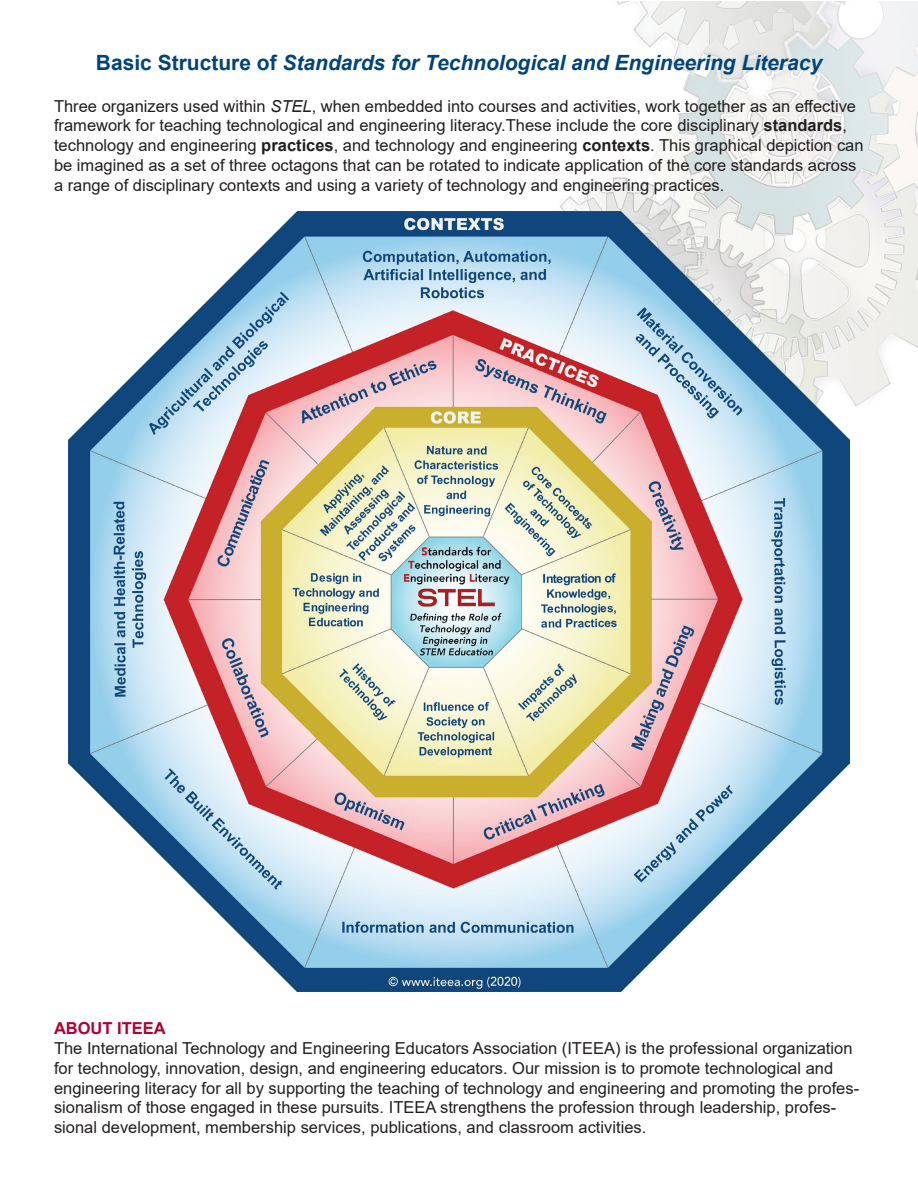
<style>
.page{position:relative;width:918px;height:1188px;background:#fff}
.page>*{position:absolute;margin:0;border:0;box-sizing:border-box;transform-origin:0 0}
.t1{font:italic 700 21px "Arial";color:#00447b}
.t2{font:16.5px/19.8px "Arial";color:#231f20}
.t3{font:700 16.5px "Arial";color:#ab0333}
.s1{font-style:normal}
.s2{font-style:italic}
.s3{font-weight:700}
</style>
<div class="page">
<img style="left:560px;top:2px;width:358px;height:444px">
<img style="left:69px;top:211px;width:780px;height:781px">
<p class="t1" style="left:96px;top:49px;width:728px"><span class="s1">Basic Structure of</span> Standards for Technological and Engineering Literacy</p>
<p class="t2" style="left:54px;top:96px;width:811px">Three organizers used within <span class="s2">STEL</span>, when embedded into courses and activities, work together as an effective framework for teaching technological and engineering literacy.These include the core disciplinary <span class="s3">standards</span>, technology and engineering <span class="s3">practices</span>, and technology and engineering <span class="s3">contexts</span>. This graphical depiction can be imagined as a set of three octagons that can be rotated to indicate application of the core standards across a range of disciplinary contexts and using a variety of technology and engineering practices.</p>
<p class="t3" style="left:54px;top:1017px;width:113px">ABOUT ITEEA</p>
<p class="t2" style="left:54px;top:1038px;width:807px">The International Technology and Engineering Educators Association (ITEEA) is the professional organization for technology, innovation, design, and engineering educators. Our mission is to promote technological and engineering literacy for all by supporting the teaching of technology and engineering and promoting the profes&shy;sionalism of those engaged in these pursuits. ITEEA strengthens the profession through leadership, profes&shy;sional development, membership services, publications, and classroom activities.</p>
</div>
